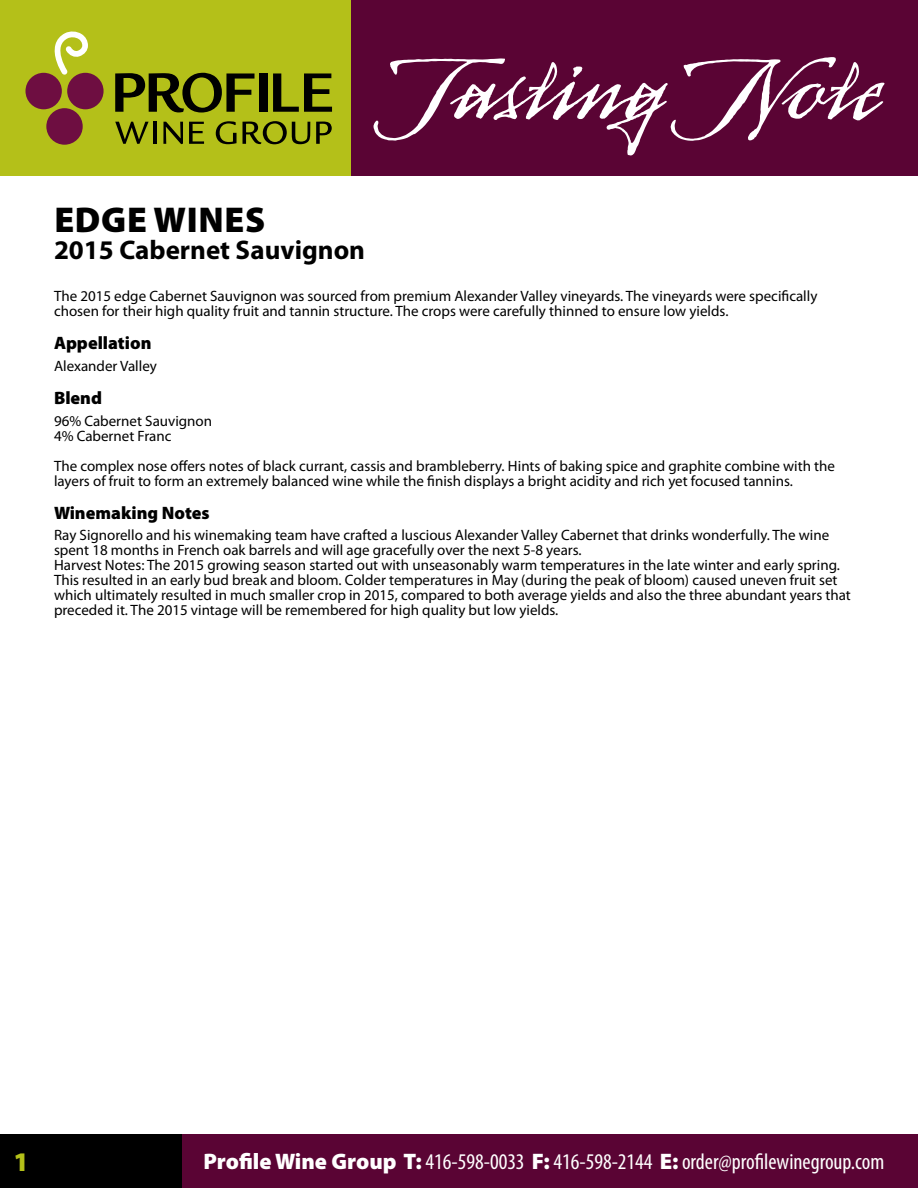
<style>
.page{position:relative;width:918px;height:1188px;background:#fff}
.page>*{position:absolute;margin:0;border:0;box-sizing:border-box;transform-origin:0 0}
.t1{font:127.5px "Arcana GMM Std Manuscript";color:#fff}
.t2{font:900 36px "Myriad Pro";letter-spacing:.02em;color:#000}
.t3{font:700 27px "Myriad Pro";color:#000}
.t4{font:900 27px "Myriad Pro";color:#b4c019}
.t5{font:condensed 22.5px "Myriad Pro";color:#fff}
.t6{font:900 18px "Myriad Pro";color:#000}
.t7{font:15px/15px "Myriad Pro";color:#000}
.s1{font-weight:900;font-stretch:normal}
</style>
<div class="page">
<div style="left:0;top:0;width:351px;height:176px;background:#b4c019"></div>
<div style="left:178px;top:1134px;width:740px;height:54px;background:#5a0434"></div>
<div style="left:351px;top:0;width:567px;height:176px;background:#5a0434"></div>
<div style="left:0;top:1134px;width:181px;height:54px;background:#000"></div>
<svg style="left:115px;top:73px;width:140px;height:40px"></svg>
<div style="left:259px;top:73px;width:8px;height:39px;background:#000"></div>
<svg style="left:273px;top:73px;width:59px;height:39px"></svg>
<svg style="left:115px;top:122px;width:34px;height:22px"></svg>
<hr style="left:154px;top:122px;width:3px;height:22px;background:#000">
<svg style="left:163px;top:122px;width:20px;height:22px"></svg>
<svg style="left:189px;top:122px;width:15px;height:22px"></svg>
<svg style="left:216px;top:121px;width:21px;height:23px"></svg>
<svg style="left:243px;top:121px;width:67px;height:23px"></svg>
<svg style="left:316px;top:122px;width:16px;height:22px"></svg>
<div style="left:46px;top:108px;width:37px;height:37px;background:#6e0e41;border-radius:50%"></div>
<div style="left:26px;top:73px;width:36px;height:36px;background:#6e0e41;border-radius:50%"></div>
<div style="left:67px;top:73px;width:37px;height:36px;background:#6e0e41;border-radius:50%"></div>
<svg style="left:54px;top:32px;width:34px;height:43px"></svg>
<h1 class="t1" style="left:392px;top:28px;width:491px">Tasting Note</h1>
<h2 class="t2" style="left:54px;top:200px;width:212px">Edge Wines</h2>
<h3 class="t3" style="left:54px;top:232px;width:313px">2015 Cabernet Sauvignon</h3>
<p class="t7" style="left:54px;top:288px;width:765px">The 2015 edge Cabernet Sauvignon was sourced from premium Alexander Valley vineyards. The vineyards were specifically chosen for their high quality fruit and tannin structure. The crops were carefully thinned to ensure low yields.</p>
<p class="t6" style="left:54px;top:333px;width:99px">Appellation</p>
<p class="t7" style="left:54px;top:358px;width:104px">Alexander Valley</p>
<p class="t6" style="left:54px;top:388px;width:50px">Blend</p>
<p class="t7" style="left:54px;top:413px;width:160px">96% Cabernet Sauvignon<br>4% Cabernet Franc</p>
<p class="t7" style="left:54px;top:458px;width:783px">The complex nose offers notes of black currant, cassis and brambleberry. Hints of baking spice and graphite combine with the layers of fruit to form an extremely balanced wine while the finish displays a bright acidity and rich yet focused tannins.</p>
<p class="t6" style="left:54px;top:502px;width:157px">Winemaking Notes</p>
<p class="t7" style="left:54px;top:528px;width:798px">Ray Signorello and his winemaking team have crafted a luscious Alexander Valley Cabernet that drinks wonderfully. The wine spent 18 months in French oak barrels and will age gracefully over the next 5-8 years.<br>Harvest Notes: The 2015 growing season started out with unseasonably warm temperatures in the late winter and early spring.<br>This resulted in an early bud break and bloom. Colder temperatures in May (during the peak of bloom) caused uneven fruit set which ultimately resulted in much smaller crop in 2015, compared to both average yields and also the three abundant years that preceded it. The 2015 vintage will be remembered for high quality but low yields.</p>
<h3 class="t4" style="left:14px;top:1147px;width:17px">1</h3>
<h3 class="t5" style="left:203px;top:1148px;width:682px"><span class="s1">Profile Wine Group T:</span> 416-598-0033 <span class="s1">F:</span> 416-598-2144 <span class="s1">E:</span> order@profilewinegroup.com</h3>
</div>
